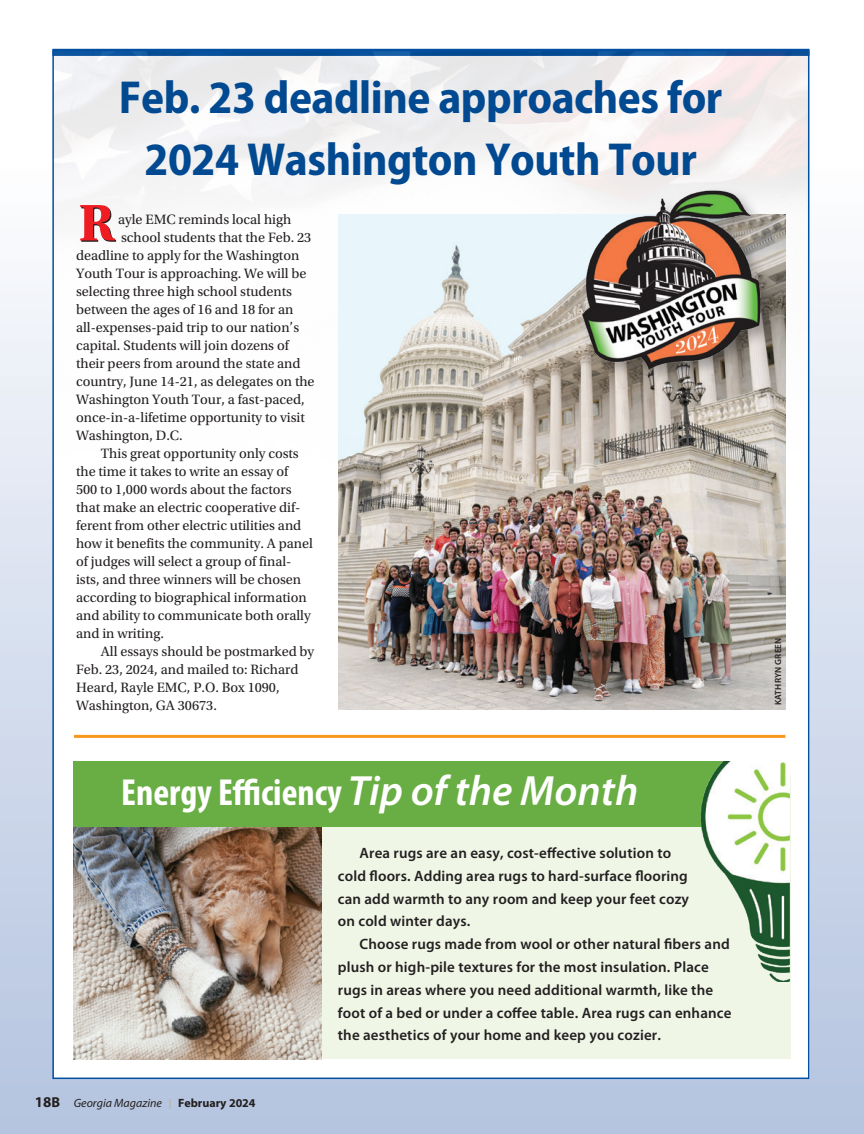
<style>
.page{position:relative;width:864px;height:1134px;background:#fff}
.page>*{position:absolute;margin:0;border:0;box-sizing:border-box;transform-origin:0 0}
.t1{font:700 54.3px "Utopia Std";color:#ee1d23}
.t2{font:700 semi-condensed 46.5px/61.5px "Myriad Pro";letter-spacing:-.01em;color:#014990;text-align:center}
.t3{font:700 condensed 37.8px "Myriad Pro";color:#fff}
.t4{font:600 15px/22.8px "Myriad Pro";letter-spacing:.01em;color:#231f20}
.t5{font:14.25px "Utopia Std";color:#231f20}
.t6{font:italic 12px "Myriad Pro";color:#231f20}
.t7{font:700 12px "Myriad Pro";color:#231f20}
.t8{font:600 9px "Myriad Pro";letter-spacing:.02em;color:#231f20}
.s1{font-weight:600;font-style:italic;font-stretch:normal;font-size:42.45px}
.s2{font-weight:700;font-style:normal;font-size:15px}
.s3{font-weight:700;font-style:normal;font-size:14.4px}
</style>
<div class="page">
<div style="left:0;top:155px;width:864px;height:979px;background:linear-gradient(to bottom,#fafbfd,#b2c2df)"></div>
<div style="left:54px;top:50px;width:755px;height:1029px;background:#fff"></div>
<svg style="left:52px;top:49px;width:757px;height:7px;fill:#01509f"></svg>
<img style="left:55px;top:53px;width:751px;height:429px">
<hr style="left:74px;top:735px;width:711px;height:3px;background:#f7971d">
<div style="left:150px;top:776px;width:640px;height:283px;background:#eff6e6"></div>
<img style="left:73px;top:827px;width:249px;height:232px">
<div style="left:73px;top:761px;width:712px;height:66px;background:#69ae44"></div>
<img style="left:700px;top:761px;width:91px;height:221px">
<img style="left:338px;top:215px;width:447px;height:495px">
<div style="left:579px;top:187px;width:199px;height:199px;background:#231f20;opacity:.35"></div>
<img style="left:582px;top:187px;width:179px;height:199px">
<h2 class="t2" style="left:119px;top:67px;width:605px">Feb. 23 deadline approaches for<br>2024 Washington Youth Tour</h2>
<p class="t5" style="left:118px;top:212px;width:175px">ayle EMC reminds local high</p>
<p class="t5" style="left:121px;top:230px;width:192px">school students that the Feb. 23</p>
<p class="t5" style="left:76px;top:248px;width:225px">deadline to apply for the Washington</p>
<p class="t5" style="left:76px;top:266px;width:232px">Youth Tour is approaching. We will be</p>
<p class="t5" style="left:76px;top:284px;width:218px">selecting three high school students</p>
<p class="t5" style="left:76px;top:302px;width:219px">between the ages of 16 and 18 for an</p>
<p class="t5" style="left:76px;top:320px;width:225px">all-expenses-paid trip to our nation’s</p>
<p class="t5" style="left:76px;top:338px;width:214px">capital. Students will join dozens of</p>
<p class="t5" style="left:76px;top:356px;width:226px">their peers from around the state and</p>
<p class="t5" style="left:76px;top:374px;width:240px">country, June 14-21, as delegates on the</p>
<p class="t5" style="left:76px;top:392px;width:230px">Washington Youth Tour, a fast-paced,</p>
<p class="t5" style="left:76px;top:410px;width:230px">once-in-a-lifetime opportunity to visit</p>
<p class="t5" style="left:76px;top:428px;width:108px">Washington, D.C.</p>
<p class="t5" style="left:101px;top:446px;width:199px">This great opportunity only costs</p>
<p class="t5" style="left:76px;top:464px;width:214px">the time it takes to write an essay of</p>
<p class="t5" style="left:76px;top:482px;width:217px">500 to 1,000 words about the factors</p>
<p class="t5" style="left:76px;top:500px;width:226px">that make an electric cooperative dif-</p>
<p class="t5" style="left:76px;top:518px;width:227px">ferent from other electric utilities and</p>
<p class="t5" style="left:76px;top:536px;width:238px">how it benefits the community. A panel</p>
<p class="t5" style="left:76px;top:554px;width:217px">of judges will select a group of final-</p>
<p class="t5" style="left:76px;top:572px;width:227px">ists, and three winners will be chosen</p>
<p class="t5" style="left:76px;top:590px;width:232px">according to biographical information</p>
<p class="t5" style="left:76px;top:608px;width:236px">and ability to communicate both orally</p>
<p class="t5" style="left:76px;top:626px;width:89px">and in writing.</p>
<p class="t5" style="left:101px;top:644px;width:215px">All essays should be postmarked by</p>
<p class="t5" style="left:76px;top:662px;width:224px">Feb. 23, 2024, and mailed to: Richard</p>
<p class="t5" style="left:76px;top:680px;width:205px">Heard, Rayle EMC, P.O. Box 1090,</p>
<p class="t5" style="left:76px;top:698px;width:142px">Washington, GA 30673.</p>
<h1 class="t1" style="left:79px;top:191px;width:37px">R</h1>
<h3 class="t3" style="left:121px;top:769px;width:519px">Energy Efficiency <span class="s1">Tip of the Month</span></h3>
<p class="t6" style="left:35px;top:1097px;width:129px"><span class="s2">18</span><span class="s3">B</span> Georgia Magazine</p>
<p class="t7" style="left:178px;top:1097px;width:79px">February 2024</p>
<p class="t4" style="left:338px;top:842px;width:353px;text-indent:22px">Area rugs are an easy, cost-effective solution to cold floors. Adding area rugs to hard-surface flooring can add warmth to any room and keep your feet cozy on cold winter days.</p>
<p class="t4" style="left:338px;top:933px;width:395px;text-indent:22px">Choose rugs made from wool or other natural fibers and plush or high-pile textures for the most insulation. Place rugs in areas where you need additional warmth, like the foot of a bed or under a coffee table. Area rugs can enhance the aesthetics of your home and keep you cozier.</p>
<p class="t8" style="left:773px;top:705px;width:69px;rotate:-90deg">KATHRYN GREEN</p>
</div>
